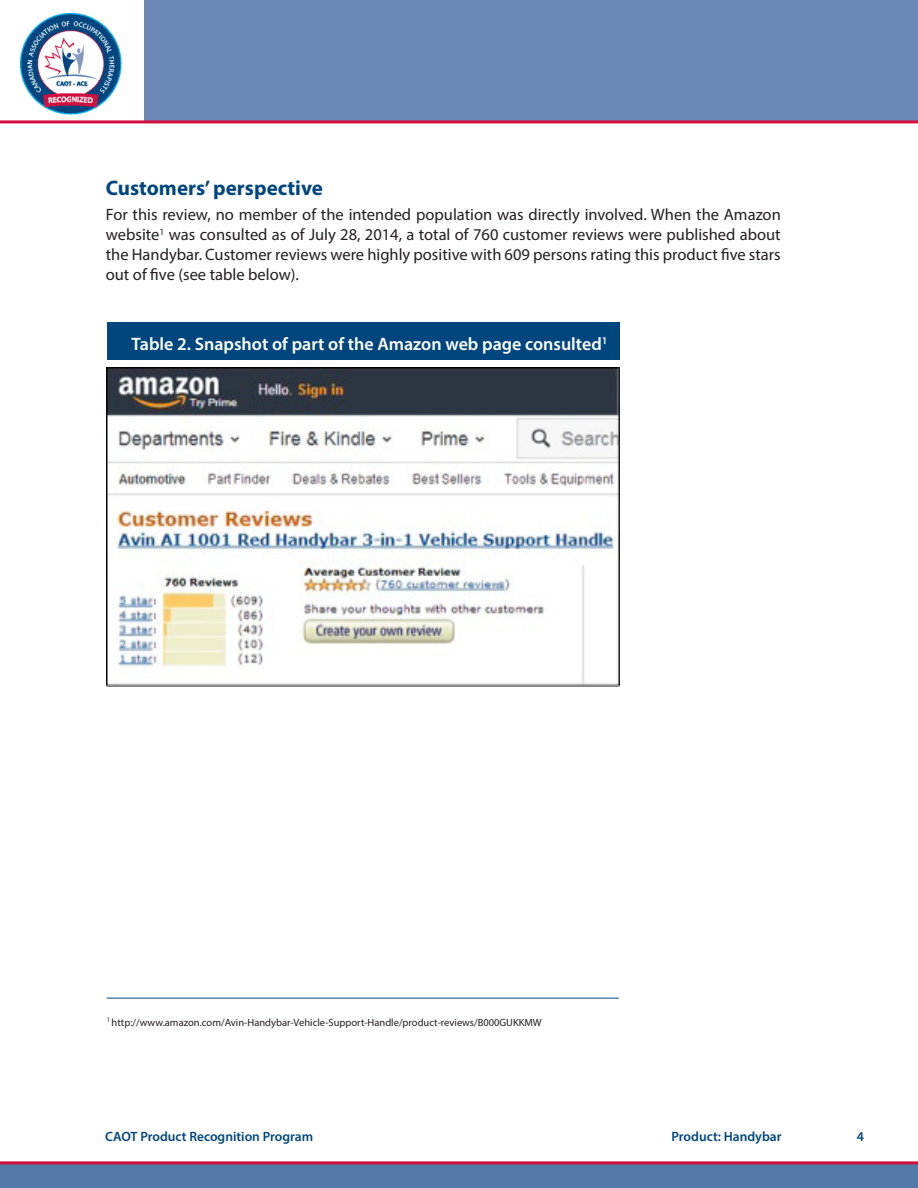
<style>
.page{position:relative;width:918px;height:1188px;background:#fff}
.page>*{position:absolute;margin:0;border:0;box-sizing:border-box;transform-origin:0 0}
.Subheading_14_pt_bol{font:700 21px "Myriad Pro";color:#00467e}
.Table_header_white{font:600 18px "Myriad Pro";color:#fff}
.Body_text_FIRST{font:16.5px/19.8px "Myriad Pro";color:#231f20;text-align:justify}
.t1{font:600 13.5px "Myriad Pro";color:#00467e}
.Footnote{font:10.5px "Myriad Pro";color:#231f20}
</style>
<div class="page">
<div style="left:145px;top:0;width:773px;height:122px;background:#6b89b4"></div>
<div style="left:0;top:1164px;width:918px;height:24px;background:#5379a8"></div>
<hr style="left:0;top:1161px;width:918px;height:3px;background:#d10e40">
<hr style="left:0;top:120px;width:918px;height:3px;background:#d10e40">
<img style="left:21px;top:13px;width:101px;height:101px">
<img style="left:107px;top:368px;width:513px;height:319px">
<div style="left:107px;top:322px;width:513px;height:38px;background:#00467e"></div>
<hr style="left:107px;top:998px;width:512px;height:1px;background:#00467e">
<p class="Subheading_14_pt_bol" style="left:106px;top:174px;width:219px">Customers’ perspective</p>
<p class="Body_text_FIRST" style="left:106px;top:205px;width:677px">For this review, no member of the intended population was directly involved. When the Amazon website<sup>1</sup> was consulted as of July 28, 2014, a total of 760 customer reviews were published about the Handybar. Customer reviews were highly positive with 609 persons rating this product five stars out of five (see table below).</p>
<p class="Table_header_white" style="left:132px;top:333px;width:477px">Table 2. Snapshot of part of the Amazon web page consulted<sup>1</sup></p>
<p class="Footnote" style="left:107px;top:1016px;width:437px"><sup>1</sup> http://www.amazon.com/Avin-Handybar-Vehicle-Support-Handle/product-reviews/B000GUKKMW</p>
<p class="t1" style="left:105px;top:1128px;width:210px">CAOT Product Recognition Program</p>
<p class="t1" style="left:672px;top:1128px;width:111px">Product: Handybar</p>
<p class="t1" style="left:857px;top:1128px;width:9px">4</p>
</div>
